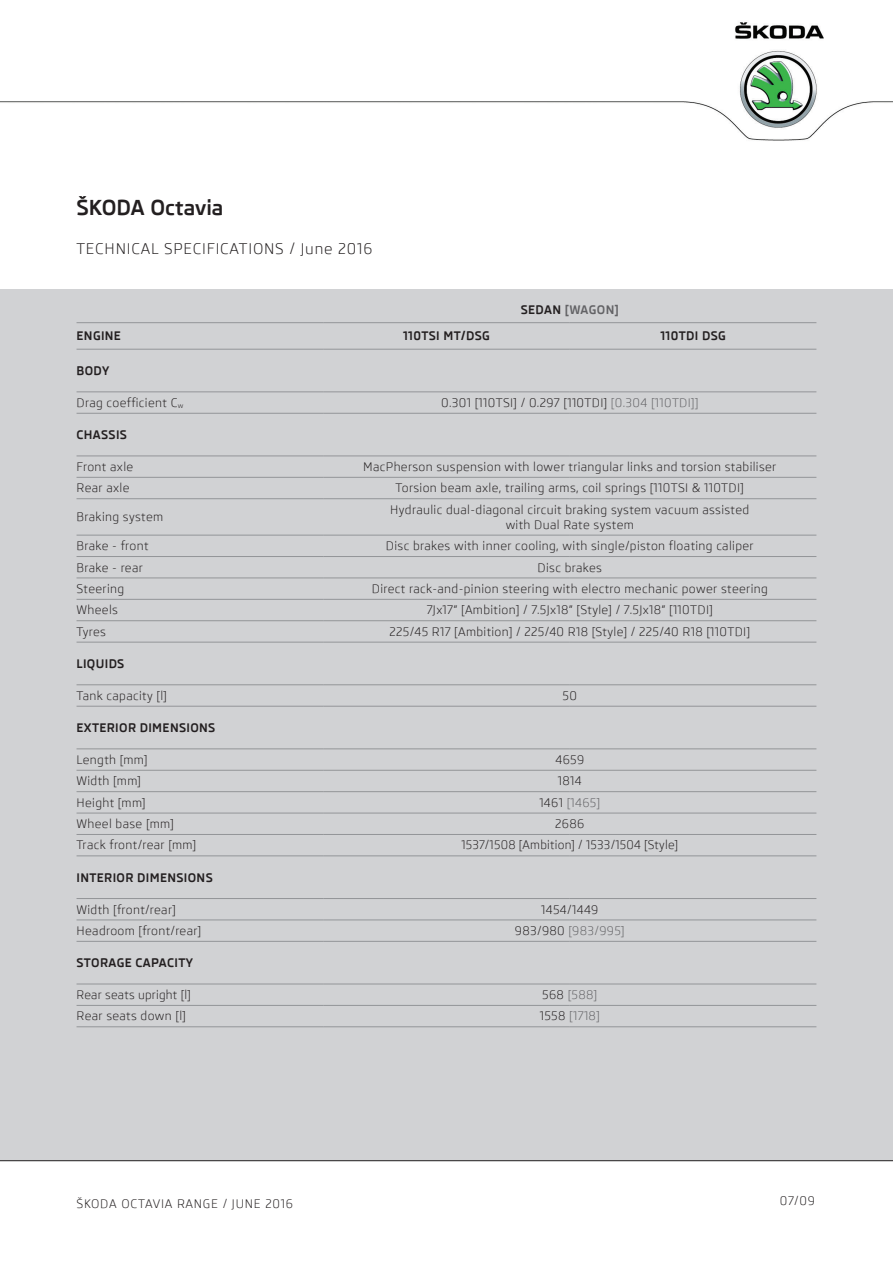
<style>
.page{position:relative;width:893px;height:1263px;background:#fff}
.page>*{position:absolute;margin:0;border:0;box-sizing:border-box;transform-origin:0 0}
.t1{font:700 21px "Skoda Pro";color:#231f20}
.t2{font:15px "Skoda Pro";letter-spacing:.05em;color:#231f20}
.t3{font:12px/15px "Skoda Pro";letter-spacing:.03em;color:#231f20;text-align:center}
.t4{font:700 12px "Skoda Pro";letter-spacing:.03em;color:#231f20}
.t5{font:12px "Skoda Pro";letter-spacing:.03em;color:#636366}
.t6{font:12px "Skoda Pro";letter-spacing:.06em;color:#231f20}
.t7{font:700 12px "Skoda Pro";letter-spacing:.03em;color:#636366}
.s1{color:#231f20}
.s2{color:#636366}
</style>
<div class="page">
<img style="left:0;top:22px;width:893px;height:1140px">
<div style="left:0;top:289px;width:893px;height:872px;background:#d1d2d4"></div>
<hr style="left:0;top:1160px;width:893px;height:1px;background:#231f20">
<hr style="left:77px;top:322px;width:246px;height:1px;background:#939598">
<hr style="left:323px;top:322px;width:247px;height:1px;background:#939598">
<hr style="left:570px;top:322px;width:246px;height:1px;background:#939598">
<hr style="left:77px;top:349px;width:246px;height:1px;background:#939598">
<hr style="left:323px;top:349px;width:247px;height:1px;background:#939598">
<hr style="left:570px;top:349px;width:246px;height:1px;background:#939598">
<hr style="left:77px;top:391px;width:246px;height:1px;background:#939598">
<hr style="left:323px;top:391px;width:247px;height:1px;background:#939598">
<hr style="left:570px;top:391px;width:246px;height:1px;background:#939598">
<hr style="left:77px;top:413px;width:246px;height:1px;background:#939598">
<hr style="left:323px;top:413px;width:247px;height:1px;background:#939598">
<hr style="left:570px;top:413px;width:246px;height:1px;background:#939598">
<hr style="left:77px;top:455px;width:246px;height:1px;background:#939598">
<hr style="left:323px;top:455px;width:247px;height:1px;background:#939598">
<hr style="left:570px;top:455px;width:246px;height:1px;background:#939598">
<hr style="left:77px;top:477px;width:246px;height:1px;background:#939598">
<hr style="left:323px;top:477px;width:247px;height:1px;background:#939598">
<hr style="left:570px;top:477px;width:246px;height:1px;background:#939598">
<hr style="left:77px;top:498px;width:246px;height:1px;background:#939598">
<hr style="left:323px;top:498px;width:247px;height:1px;background:#939598">
<hr style="left:570px;top:498px;width:246px;height:1px;background:#939598">
<hr style="left:77px;top:535px;width:246px;height:1px;background:#939598">
<hr style="left:323px;top:535px;width:247px;height:1px;background:#939598">
<hr style="left:570px;top:535px;width:246px;height:1px;background:#939598">
<hr style="left:77px;top:556px;width:246px;height:1px;background:#939598">
<hr style="left:323px;top:556px;width:247px;height:1px;background:#939598">
<hr style="left:570px;top:556px;width:246px;height:1px;background:#939598">
<hr style="left:77px;top:577px;width:246px;height:1px;background:#939598">
<hr style="left:323px;top:577px;width:247px;height:1px;background:#939598">
<hr style="left:570px;top:577px;width:246px;height:1px;background:#939598">
<hr style="left:77px;top:599px;width:246px;height:1px;background:#939598">
<hr style="left:323px;top:599px;width:247px;height:1px;background:#939598">
<hr style="left:570px;top:599px;width:246px;height:1px;background:#939598">
<hr style="left:77px;top:620px;width:246px;height:1px;background:#939598">
<hr style="left:323px;top:620px;width:247px;height:1px;background:#939598">
<hr style="left:570px;top:620px;width:246px;height:1px;background:#939598">
<hr style="left:77px;top:642px;width:246px;height:1px;background:#939598">
<hr style="left:323px;top:642px;width:247px;height:1px;background:#939598">
<hr style="left:570px;top:642px;width:246px;height:1px;background:#939598">
<hr style="left:77px;top:684px;width:246px;height:1px;background:#939598">
<hr style="left:323px;top:684px;width:247px;height:1px;background:#939598">
<hr style="left:570px;top:684px;width:246px;height:1px;background:#939598">
<hr style="left:77px;top:706px;width:246px;height:1px;background:#939598">
<hr style="left:323px;top:706px;width:247px;height:1px;background:#939598">
<hr style="left:570px;top:706px;width:246px;height:1px;background:#939598">
<hr style="left:77px;top:748px;width:246px;height:1px;background:#939598">
<hr style="left:323px;top:748px;width:247px;height:1px;background:#939598">
<hr style="left:570px;top:748px;width:246px;height:1px;background:#939598">
<hr style="left:77px;top:770px;width:246px;height:1px;background:#939598">
<hr style="left:323px;top:770px;width:247px;height:1px;background:#939598">
<hr style="left:570px;top:770px;width:246px;height:1px;background:#939598">
<hr style="left:77px;top:791px;width:246px;height:1px;background:#939598">
<hr style="left:323px;top:791px;width:247px;height:1px;background:#939598">
<hr style="left:570px;top:791px;width:246px;height:1px;background:#939598">
<hr style="left:77px;top:813px;width:246px;height:1px;background:#939598">
<hr style="left:323px;top:813px;width:247px;height:1px;background:#939598">
<hr style="left:570px;top:813px;width:246px;height:1px;background:#939598">
<hr style="left:77px;top:834px;width:246px;height:1px;background:#939598">
<hr style="left:323px;top:834px;width:247px;height:1px;background:#939598">
<hr style="left:570px;top:834px;width:246px;height:1px;background:#939598">
<hr style="left:77px;top:855px;width:246px;height:1px;background:#939598">
<hr style="left:323px;top:855px;width:247px;height:1px;background:#939598">
<hr style="left:570px;top:855px;width:246px;height:1px;background:#939598">
<hr style="left:77px;top:898px;width:246px;height:1px;background:#939598">
<hr style="left:323px;top:898px;width:247px;height:1px;background:#939598">
<hr style="left:570px;top:898px;width:246px;height:1px;background:#939598">
<hr style="left:77px;top:919px;width:246px;height:1px;background:#939598">
<hr style="left:323px;top:919px;width:247px;height:1px;background:#939598">
<hr style="left:570px;top:919px;width:246px;height:1px;background:#939598">
<hr style="left:77px;top:941px;width:246px;height:1px;background:#939598">
<hr style="left:323px;top:941px;width:247px;height:1px;background:#939598">
<hr style="left:570px;top:941px;width:246px;height:1px;background:#939598">
<hr style="left:77px;top:984px;width:246px;height:1px;background:#939598">
<hr style="left:323px;top:984px;width:247px;height:1px;background:#939598">
<hr style="left:570px;top:984px;width:246px;height:1px;background:#939598">
<hr style="left:77px;top:1005px;width:246px;height:1px;background:#939598">
<hr style="left:323px;top:1005px;width:247px;height:1px;background:#939598">
<hr style="left:570px;top:1005px;width:246px;height:1px;background:#939598">
<hr style="left:77px;top:1026px;width:246px;height:1px;background:#939598">
<hr style="left:323px;top:1026px;width:247px;height:1px;background:#939598">
<hr style="left:570px;top:1026px;width:246px;height:1px;background:#939598">
<div style="left:77px;top:200px;width:351px;height:65px;background:#fff"></div>
<p class="t1" style="left:77px;top:195px;width:217px">ŠKODA Octavia Range</p>
<p class="t2" style="left:77px;top:240px;width:297px">TECHNICAL SPECIFICATIONS / June 2016</p>
<p class="t7" style="left:521px;top:302px;width:100px"><span class="s1">SEDAN</span> [WAGON]</p>
<p class="t4" style="left:77px;top:329px;width:46px">ENGINE</p>
<p class="t4" style="left:403px;top:329px;width:88px">110TSI MT/DSG</p>
<p class="t4" style="left:660px;top:329px;width:67px">110TDI DSG</p>
<p class="t4" style="left:77px;top:364px;width:34px">BODY</p>
<p class="t3" style="left:77px;top:395px;width:108px">Drag coefficient C<sub>w</sub></p>
<p class="t3" style="left:441px;top:395px;width:259px">0.301 [110TSI] / 0.297 [110TDI] <span class="s2">[0.304 [110TDI]]</span></p>
<p class="t4" style="left:77px;top:428px;width:52px">CHASSIS</p>
<p class="t3" style="left:77px;top:459px;width:58px">Front axle</p>
<p class="t3" style="left:363px;top:459px;width:415px">MacPherson suspension with lower triangular links and torsion stabiliser</p>
<p class="t3" style="left:77px;top:481px;width:54px">Rear axle</p>
<p class="t3" style="left:396px;top:481px;width:350px">Torsion beam axle, trailing arms, coil springs [110TSI &amp; 110TDI]</p>
<p class="t3" style="left:77px;top:510px;width:88px">Braking system</p>
<p class="t3" style="left:390px;top:502px;width:361px">Hydraulic dual-diagonal circuit braking system vacuum assisted with Dual Rate system</p>
<p class="t3" style="left:77px;top:538px;width:73px">Brake - front</p>
<p class="t3" style="left:386px;top:538px;width:369px">Disc brakes with inner cooling, with single/piston floating caliper</p>
<p class="t3" style="left:77px;top:560px;width:68px">Brake - rear</p>
<p class="t3" style="left:538px;top:560px;width:66px">Disc brakes</p>
<p class="t3" style="left:77px;top:581px;width:49px">Steering</p>
<p class="t3" style="left:372px;top:581px;width:397px">Direct rack-and-pinion steering with electro mechanic power steering</p>
<p class="t3" style="left:77px;top:603px;width:43px">Wheels</p>
<p class="t3" style="left:427px;top:603px;width:288px">7Jx17” [Ambition] / 7.5Jx18” [Style] / 7.5Jx18” [110TDI]</p>
<p class="t3" style="left:77px;top:624px;width:31px">Tyres</p>
<p class="t3" style="left:389px;top:624px;width:362px">225/45 R17 [Ambition] / 225/40 R18 [Style] / 225/40 R18 [110TDI]</p>
<p class="t4" style="left:77px;top:656px;width:49px">LIQUIDS</p>
<p class="t3" style="left:77px;top:688px;width:92px">Tank capacity [l]</p>
<p class="t3" style="left:563px;top:688px;width:16px">50</p>
<p class="t4" style="left:77px;top:721px;width:140px">EXTERIOR DIMENSIONS</p>
<p class="t3" style="left:77px;top:752px;width:73px">Length [mm]</p>
<p class="t3" style="left:555px;top:752px;width:30px">4659</p>
<p class="t3" style="left:77px;top:774px;width:66px">Width [mm]</p>
<p class="t3" style="left:558px;top:774px;width:25px">1814</p>
<p class="t3" style="left:77px;top:795px;width:71px">Height [mm]</p>
<p class="t5" style="left:539px;top:795px;width:62px"><span class="s1">1461</span> [1465]</p>
<p class="t3" style="left:77px;top:816px;width:99px">Wheel base [mm]</p>
<p class="t3" style="left:555px;top:816px;width:31px">2686</p>
<p class="t3" style="left:77px;top:838px;width:121px">Track front/rear [mm]</p>
<p class="t3" style="left:461px;top:838px;width:218px">1537/1508 [Ambition] / 1533/1504 [Style]</p>
<p class="t4" style="left:77px;top:870px;width:138px">INTERIOR DIMENSIONS</p>
<p class="t3" style="left:77px;top:902px;width:101px">Width [front/rear]</p>
<p class="t3" style="left:541px;top:902px;width:59px">1454/1449</p>
<p class="t3" style="left:77px;top:923px;width:126px">Headroom [front/rear]</p>
<p class="t5" style="left:515px;top:924px;width:111px"><span class="s1">983/980</span> [983/995]</p>
<p class="t4" style="left:77px;top:956px;width:118px">STORAGE CAPACITY</p>
<p class="t3" style="left:77px;top:987px;width:116px">Rear seats upright [l]</p>
<p class="t5" style="left:542px;top:988px;width:57px"><span class="s1">568</span> [588]</p>
<p class="t3" style="left:77px;top:1009px;width:111px">Rear seats down [l]</p>
<p class="t5" style="left:540px;top:1009px;width:62px"><span class="s1">1558</span> [1718]</p>
<p class="t6" style="left:77px;top:1196px;width:218px">ŠKODA OCTAVIA RANGE / JUNE 2016</p>
<p class="t3" style="left:780px;top:1193px;width:37px">07/09</p>
</div>
